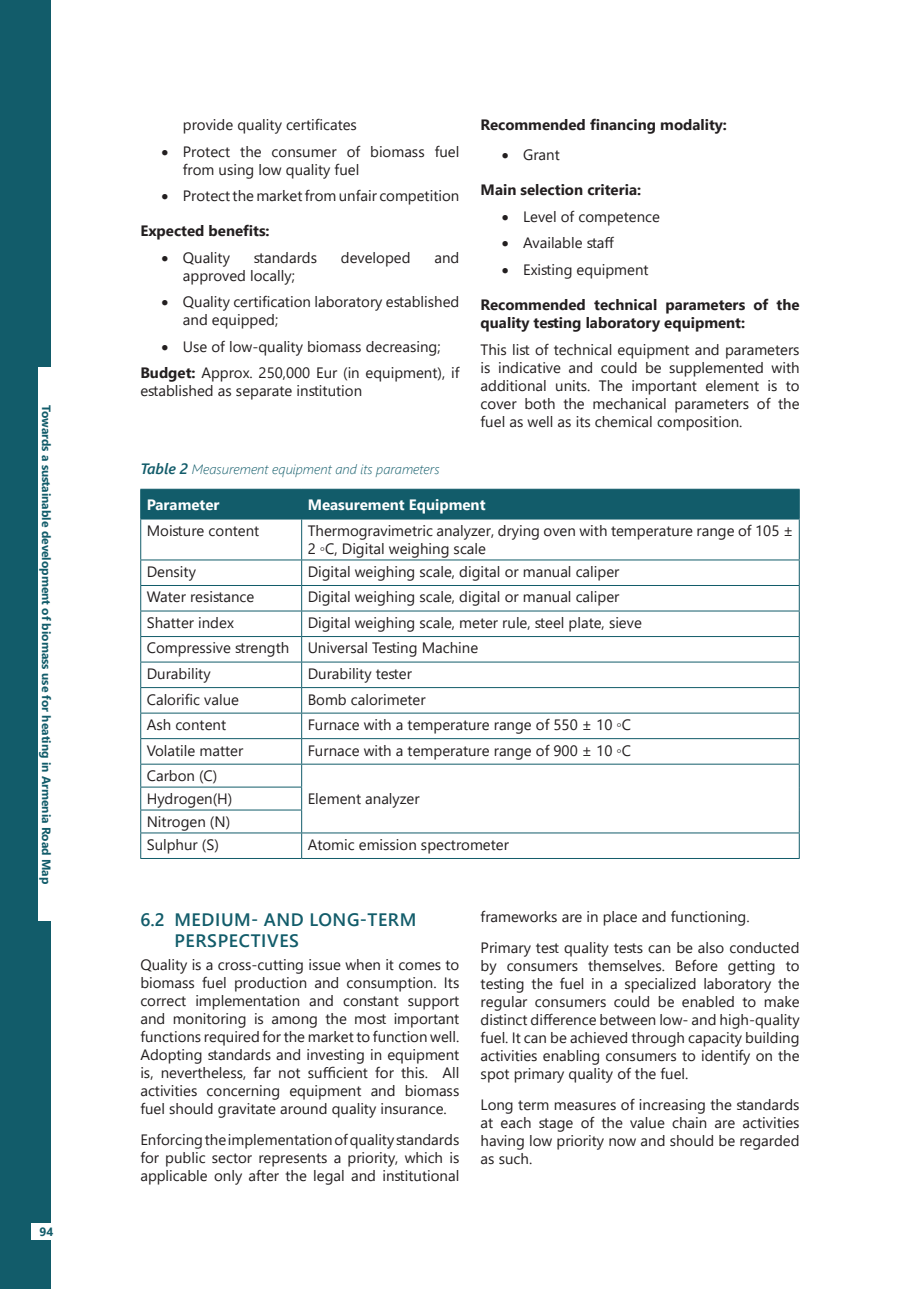
<style>
.page{position:relative;width:906px;height:1289px;background:#fff}
.page>*{position:absolute;margin:0;border:0;box-sizing:border-box;transform-origin:0 0}
.t1{font:600 18px/21.6px "Segoe UI";letter-spacing:.035em;color:#125c6a}
.t2{font:15px/18px "Segoe UI";color:#231f20}
.t3{font:700 15px/18px "Segoe UI";color:#231f20}
.t4{font:700 15px "Segoe UI";color:#fff}
.t5{font:italic 300 13.5px "Segoe UI";color:#125c6a}
.t6{font:700 12px "Segoe UI";color:#125c6a}
.s1{font-weight:700}
.s2{font-weight:600;font-size:15px}
</style>
<div class="page">
<div style="left:0;top:0;width:51px;height:1288px;background:#125c6a"></div>
<div style="left:39px;top:368px;width:15px;height:553px;background:#fff"></div>
<div style="left:32px;top:1223px;width:29px;height:17px;background:#fff"></div>
<div style="left:140px;top:489px;width:660px;height:30px;background:#125c6a"></div>
<hr style="left:140px;top:518px;width:162px;height:1px;background:#125c6a">
<hr style="left:140px;top:519px;width:1px;height:40px;background:#125c6a">
<hr style="left:302px;top:518px;width:497px;height:1px;background:#125c6a">
<hr style="left:301px;top:519px;width:1px;height:40px;background:#125c6a">
<hr style="left:799px;top:519px;width:1px;height:40px;background:#125c6a">
<hr style="left:140px;top:559px;width:162px;height:1px;background:#125c6a">
<hr style="left:302px;top:559px;width:497px;height:1px;background:#125c6a">
<hr style="left:140px;top:585px;width:162px;height:1px;background:#125c6a">
<hr style="left:302px;top:585px;width:497px;height:1px;background:#125c6a">
<hr style="left:140px;top:610px;width:162px;height:1px;background:#125c6a">
<hr style="left:302px;top:610px;width:497px;height:1px;background:#125c6a">
<hr style="left:140px;top:636px;width:162px;height:1px;background:#125c6a">
<hr style="left:302px;top:636px;width:497px;height:1px;background:#125c6a">
<hr style="left:140px;top:661px;width:162px;height:1px;background:#125c6a">
<hr style="left:302px;top:661px;width:497px;height:1px;background:#125c6a">
<hr style="left:140px;top:687px;width:162px;height:1px;background:#125c6a">
<hr style="left:302px;top:687px;width:497px;height:1px;background:#125c6a">
<hr style="left:140px;top:712px;width:162px;height:1px;background:#125c6a">
<hr style="left:302px;top:712px;width:497px;height:1px;background:#125c6a">
<hr style="left:140px;top:738px;width:162px;height:1px;background:#125c6a">
<hr style="left:302px;top:738px;width:497px;height:1px;background:#125c6a">
<hr style="left:140px;top:763px;width:162px;height:1px;background:#125c6a">
<hr style="left:302px;top:763px;width:497px;height:1px;background:#125c6a">
<hr style="left:140px;top:786px;width:162px;height:1px;background:#125c6a">
<hr style="left:140px;top:809px;width:162px;height:1px;background:#125c6a">
<hr style="left:140px;top:832px;width:162px;height:1px;background:#125c6a">
<svg style="left:140px;top:560px;width:1px;height:298px"></svg>
<hr style="left:302px;top:832px;width:497px;height:1px;background:#125c6a">
<svg style="left:301px;top:560px;width:1px;height:298px"></svg>
<svg style="left:799px;top:560px;width:1px;height:298px"></svg>
<hr style="left:140px;top:858px;width:162px;height:1px;background:#125c6a">
<hr style="left:302px;top:858px;width:497px;height:1px;background:#125c6a">
<p class="t6" style="left:58px;top:405px;width:481px;rotate:90deg">Towards a sustainable development of biomass use for heating in Armenia Road Map</p>
<p class="t6" style="left:58px;top:609px;width:72px;rotate:90deg">Introduction</p>
<p class="t6" style="left:40px;top:1220px;width:15px">94</p>
<p class="t2" style="left:183px;top:114px;width:175px">provide quality certificates</p>
<p class="t2" style="left:183px;top:141px;width:278px;text-indent:-21px">• Protect the consumer of biomass fuel from using low quality fuel</p>
<p class="t2" style="left:162px;top:185px;width:299px">• Protect the market from unfair competition</p>
<p class="t3" style="left:140px;top:220px;width:131px">Expected benefits:</p>
<p class="t2" style="left:162px;top:247px;width:70px">• Quality</p>
<p class="t2" style="left:254px;top:247px;width:65px">standards</p>
<p class="t2" style="left:341px;top:247px;width:71px">developed</p>
<p class="t2" style="left:434px;top:247px;width:26px">and</p>
<p class="t2" style="left:183px;top:265px;width:114px">approved locally;</p>
<p class="t2" style="left:183px;top:291px;width:278px;text-indent:-21px">• Quality certification laboratory established and equipped;</p>
<p class="t2" style="left:140px;top:332px;width:320px;line-height:26.7px;text-align:center">• Use of low-quality biomass decreasing;<br><span class="s1">Budget:</span> Approx. 250,000 Eur (in equipment), if</p>
<p class="t2" style="left:140px;top:381px;width:223px">established as separate institution</p>
<p class="t3" style="left:480px;top:114px;width:248px">Recommended financing modality:</p>
<p class="t2" style="left:502px;top:144px;width:59px">• Grant</p>
<p class="t3" style="left:480px;top:180px;width:162px">Main selection criteria:</p>
<p class="t2" style="left:502px;top:206px;width:160px">• Level of competence</p>
<p class="t2" style="left:502px;top:232px;width:114px">• Available staff</p>
<p class="t2" style="left:502px;top:259px;width:148px">• Existing equipment</p>
<p class="t3" style="left:480px;top:294px;width:320px">Recommended technical parameters of the quality testing laboratory equipment:</p>
<p class="t2" style="left:480px;top:339px;width:320px;text-align:justify">This list of technical equipment and parameters is indicative and could be supplemented with additional units. The important element is to cover both the mechanical parameters of the fuel as well as its chemical composition.</p>
<p class="t5" style="left:140px;top:457px;width:301px"><span class="s2">Table 2</span> Measurement equipment and its parameters</p>
<p class="t4" style="left:147px;top:490px;width:74px">Parameter</p>
<p class="t4" style="left:308px;top:490px;width:179px">Measurement Equipment</p>
<p class="t2" style="left:147px;top:520px;width:114px">Moisture content</p>
<p class="t2" style="left:308px;top:520px;width:487px">Thermogravimetric analyzer, drying oven with temperature range of 105 ±<br>2 ◦C, Digital weighing scale</p>
<p class="t2" style="left:147px;top:561px;width:51px">Density</p>
<p class="t2" style="left:308px;top:561px;width:313px">Digital weighing scale, digital or manual caliper</p>
<p class="t2" style="left:147px;top:586px;width:109px">Water resistance</p>
<p class="t2" style="left:308px;top:586px;width:313px">Digital weighing scale, digital or manual caliper</p>
<p class="t2" style="left:147px;top:612px;width:89px">Shatter index</p>
<p class="t2" style="left:147px;top:608px;width:496px;line-height:25.5px;text-indent:161px">Digital weighing scale, meter rule, steel plate, sieve<br>Compressive strength Universal Testing Machine<br>Durability</p>
<p class="t2" style="left:308px;top:663px;width:106px">Durability tester</p>
<p class="t2" style="left:147px;top:689px;width:94px">Calorific value</p>
<p class="t2" style="left:308px;top:689px;width:119px">Bomb calorimeter</p>
<p class="t2" style="left:147px;top:714px;width:81px">Ash content</p>
<p class="t2" style="left:308px;top:714px;width:325px">Furnace with a temperature range of 550 ± 10 ◦C</p>
<p class="t2" style="left:147px;top:740px;width:98px">Volatile matter</p>
<p class="t2" style="left:308px;top:740px;width:325px">Furnace with a temperature range of 900 ± 10 ◦C</p>
<p class="t2" style="left:147px;top:763px;width:87px;line-height:23px">Carbon (C)<br>Hydrogen(H)</p>
<p class="t2" style="left:308px;top:788px;width:114px">Element analyzer</p>
<p class="t2" style="left:147px;top:808px;width:85px;line-height:23px">Nitrogen (N)<br>Sulphur (S)</p>
<p class="t2" style="left:308px;top:834px;width:203px">Atomic emission spectrometer</p>
<p class="t1" style="left:174px;top:906px;width:244px;text-indent:-34px">6.2 MEDIUM- AND LONG-TERM<br>PERSPECTIVES</p>
<p class="t2" style="left:140px;top:953px;width:320px;text-align:justify">Quality is a cross-cutting issue when it comes to biomass fuel production and consumption. Its correct implementation and constant support and monitoring is among the most important functions required for the market to function well.<br>Adopting standards and investing in equipment is, nevertheless, far not sufficient for this. All activities concerning equipment and biomass fuel should gravitate around quality insurance.</p>
<p class="t2" style="left:140px;top:1129px;width:320px;text-align:justify">Enforcing the implementation of quality standards for public sector represents a priority, which is applicable only after the legal and institutional</p>
<p class="t2" style="left:480px;top:899px;width:320px;line-height:31px">frameworks are in place and functioning.<br>Primary test quality tests can be also conducted</p>
<p class="t2" style="left:480px;top:955px;width:320px;text-align:justify">by consumers themselves. Before getting to testing the fuel in a specialized laboratory the regular consumers could be enabled to make distinct difference between low- and high-quality fuel. It can be achieved through capacity building activities enabling consumers to identify on the spot primary quality of the fuel.</p>
<p class="t2" style="left:480px;top:1094px;width:320px;text-align:justify">Long term measures of increasing the standards at each stage of the value chain are activities having low priority now and should be regarded as such.</p>
</div>
